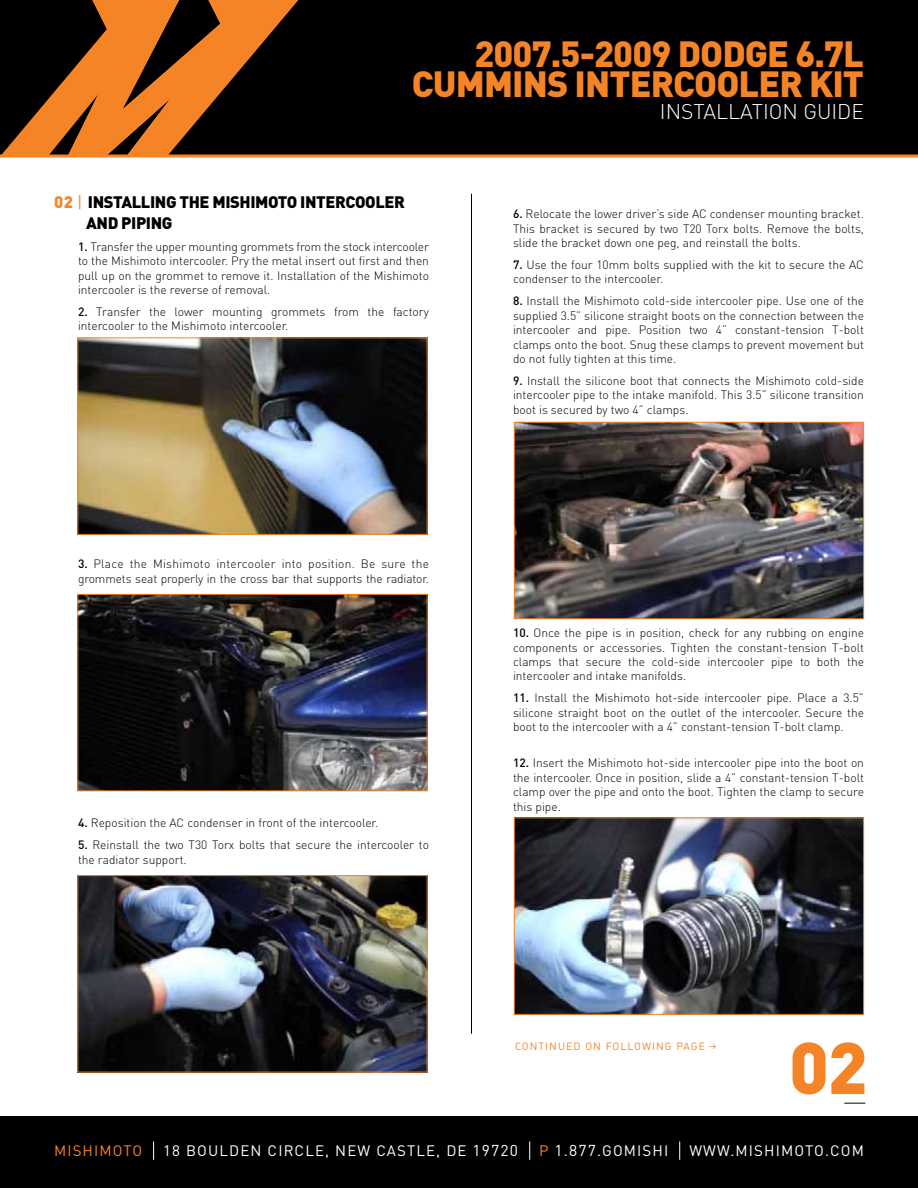
<style>
.page{position:relative;width:918px;height:1188px;background:#fff}
.page>*{position:absolute;margin:0;border:0;box-sizing:border-box;transform-origin:0 0}
.t1{font:900 72px "DIN";color:#f58426}
.t2{font:900 36px/30px "DIN";letter-spacing:-.025em;color:#f58426}
.t3{font:300 21px "DIN";color:#fff}
.t4{font:900 16.5px/21px "DIN";letter-spacing:-.025em;color:#000}
.t5{font:15px "DIN";letter-spacing:.075em;color:#fff}
.t6{font:15px "DIN";letter-spacing:.075em;color:#f58426}
.t7{font:300 12px/14.4px "DIN";color:#000;text-align:justify}
.t8{font:10.5px "DIN Regular Alternate";letter-spacing:.1em;color:#f58426}
.s1{color:#f58426}
.s2{font-weight:400;color:#f58426}
.s3{font-weight:500}
.s4{font-family:"Klavika Regular Arrows"}
.s5{font-size:15.6px}
</style>
<div class="page">
<div style="left:298px;top:0;width:620px;height:158px;background:#000"></div>
<svg style="left:844px;top:1103px;width:21px;height:1px"></svg>
<hr style="left:471px;top:194px;width:1px;height:840px;background:#000">
<svg style="left:0;top:0;width:298px;height:157px;background:#774012"></svg>
<img style="left:79px;top:340px;width:347px;height:193px">
<div style="left:77px;top:338px;width:351px;height:197px;border:1px solid #f58426"></div>
<img style="left:516px;top:819px;width:346px;height:194px">
<div style="left:514px;top:817px;width:350px;height:198px;border:1px solid #f58426"></div>
<img style="left:516px;top:424px;width:346px;height:193px">
<div style="left:514px;top:422px;width:350px;height:197px;border:1px solid #f58426"></div>
<img style="left:79px;top:877px;width:347px;height:193px">
<div style="left:77px;top:875px;width:351px;height:197px;border:1px solid #f58426"></div>
<div style="left:0;top:1117px;width:918px;height:71px;background:#000"></div>
<svg style="left:153px;top:1141px;width:1px;height:19px"></svg>
<svg style="left:529px;top:1141px;width:1px;height:19px"></svg>
<svg style="left:679px;top:1141px;width:1px;height:19px"></svg>
<img style="left:79px;top:596px;width:347px;height:193px">
<div style="left:77px;top:594px;width:351px;height:197px;border:1px solid #f58426"></div>
<h2 class="t2" style="left:412px;top:37px;width:450px;text-indent:62px">2007.5-2009 DODGE 6.7L<br>CUMMI</h2>
<h2 class="t2" style="left:523px;top:67px;width:238px">NS INTERCOOLER</h2>
<h2 class="t2" style="left:809px;top:67px;width:56px">KIT</h2>
<h3 class="t3" style="left:660px;top:98px;width:206px">INSTALLATION GUIDE</h3>
<h3 class="t4" style="left:54px;top:190px;width:77px"><span class="s1">02</span> <span class="s2">|</span> INSTALLI</h3>
<h3 class="t4" style="left:86px;top:190px;width:300px;text-indent:69px">NG THE MISHIMOTO INTERCOOLER<br>AND PIPING</h3>
<p class="t7" style="left:78px;top:239px;width:353px"><span class="s3">1.</span> Transfer the upper mounting grommets from the stock intercooler to the Mishimoto intercooler. Pry the metal insert out first and then pull up on the grommet to remove it. Installation of the Mishimoto intercooler is the reverse of removal.</p>
<p class="t7" style="left:78px;top:304px;width:352px"><span class="s3">2.</span> Transfer the lower mounting grommets from the factory intercooler to the Mishimoto intercooler.</p>
<p class="t7" style="left:78px;top:556px;width:353px"><span class="s3">3.</span> Place the Mishimoto intercooler into position. Be sure the grommets seat properly in the cross bar that supports the radiator.</p>
<p class="t7" style="left:78px;top:816px;width:302px"><span class="s3">4.</span> Reposition the AC condenser in front of the intercooler.</p>
<p class="t7" style="left:78px;top:838px;width:353px"><span class="s3">5.</span> Reinstall the two T30 Torx bolts that secure the intercooler to the radiator support.</p>
<p class="t7" style="left:513px;top:207px;width:353px"><span class="s3">6.</span> Relocate the lower driver’s side AC condenser mounting bracket.<br>This bracket is secured by two T20 Torx bolts. Remove the bolts, slide the bracket down one peg, and reinstall the bolts.</p>
<p class="t7" style="left:513px;top:257px;width:353px"><span class="s3">7.</span> Use the four 10mm bolts supplied with the kit to secure the AC condenser to the intercooler.</p>
<p class="t7" style="left:513px;top:294px;width:353px"><span class="s3">8.</span> Install the Mishimoto cold-side intercooler pipe. Use one of the supplied 3.5” silicone straight boots on the connection between the intercooler and pipe. Position two 4” constant-tension T-bolt clamps onto the boot. Snug these clamps to prevent movement but do not fully tighten at this time.</p>
<p class="t7" style="left:513px;top:373px;width:352px"><span class="s3">9.</span> Install the silicone boot that connects the Mishimoto cold-side intercooler pipe to the intake manifold. This 3.5” silicone transition boot is secured by two 4” clamps.</p>
<p class="t7" style="left:513px;top:625px;width:353px"><span class="s3">10.</span> Once the pipe is in position, check for any rubbing on engine components or accessories. Tighten the constant-tension T-bolt clamps that secure the cold-side intercooler pipe to both the intercooler and intake manifolds.</p>
<p class="t7" style="left:513px;top:691px;width:353px"><span class="s3">11.</span> Install the Mishimoto hot-side intercooler pipe. Place a 3.5” silicone straight boot on the outlet of the intercooler. Secure the boot to the intercooler with a 4” constant-tension T-bolt clamp.</p>
<p class="t7" style="left:513px;top:756px;width:353px"><span class="s3">12.</span> Insert the Mishimoto hot-side intercooler pipe into the boot on the intercooler. Once in position, slide a 4” constant-tension T-bolt clamp over the pipe and onto the boot. Tighten the clamp to secure this pipe.</p>
<p class="t8" style="left:515px;top:1039px;width:203px">CONTINUED ON FOLLOWING PAGE <span class="s4">b</span></p>
<h1 class="t1" style="left:789px;top:1020px;width:80px">02</h1>
<p class="t6" style="left:54px;top:1142px;width:90px">MISHIMOTO</p>
<p class="t5" style="left:163px;top:1142px;width:356px">18 BOULDEN CI RCLE, N EW CASTLE, DE <span class="s5">19720</span></p>
<p class="t5" style="left:539px;top:1142px;width:131px"><span class="s1">P</span> <span class="s5">1</span>.<span class="s5">877</span>.GOMISHI</p>
<p class="t5" style="left:689px;top:1142px;width:15px">WWW</p>
<p class="t5" style="left:730px;top:1142px;width:135px">.MISHIMOTO.COM</p>
</div>
